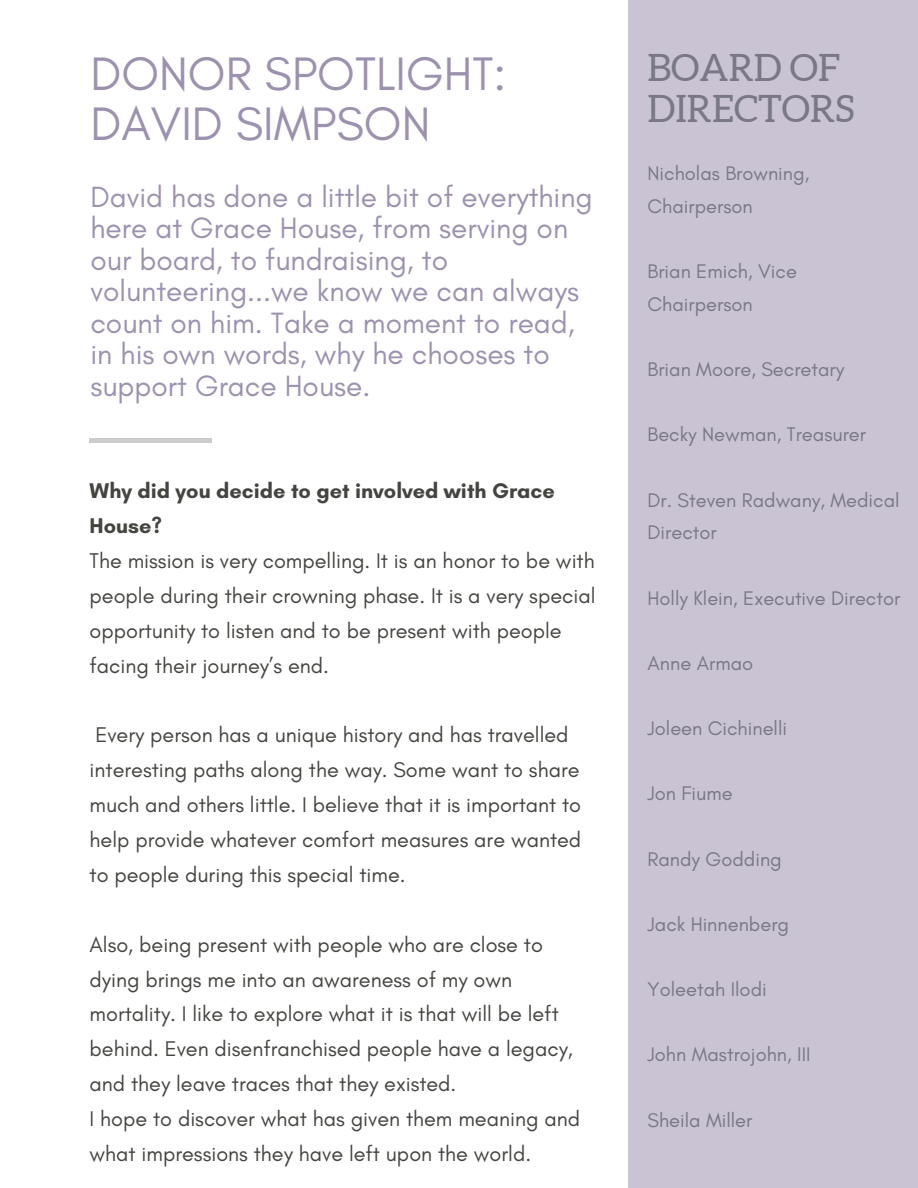
<style>
.page{position:relative;width:918px;height:1188px;background:#fff}
.page>*{position:absolute;margin:0;border:0;box-sizing:border-box;transform-origin:0 0}
.t1{font:47.85px/50.7px "Glacial Indifference";color:#9c91af}
.t2{font:37.65px/40.5px "Aleo";color:#797884}
.t3{font:29.85px/31.5px "Glacial Indifference";color:#9c91af}
.t4{font:21.6px/34.8px "Glacial Indifference";color:#444440}
.t5{font:700 21.6px/34.8px "Glacial Indifference";color:#444440}
.t6{font:20.1px/32.7px "Glacial Indifference";color:#797884}
</style>
<div class="page">
<div style="left:629px;top:0;width:289px;height:1188px;background:#c9c3d3"></div>
<div style="left:90px;top:438px;width:122px;height:5px;background:#ccc"></div>
<h1 class="t1" style="left:90px;top:47px;width:417px">DONOR SPOTLIGHT:<br>DAVID SIMPSON</h1>
<h3 class="t3" style="left:90px;top:180px;width:504px">David has done a little bit of everything here at Grace House, from serving on our board, to fundraising, to volunteering...we know we can always count on him. Take a moment to read, in his own words, why he chooses to support Grace House.</h3>
<p class="t5" style="left:90px;top:473px;width:467px">Why did you decide to get involved with Grace<br>House?</p>
<p class="t4" style="left:90px;top:543px;width:507px">The mission is very compelling. It is an honor to be with people during their crowning phase. It is a very special opportunity to listen and to be present with people facing their journey’s end.</p>
<p class="t4" style="left:90px;top:718px;width:493px">Every person has a unique history and has travelled interesting paths along the way. Some want to share much and others little. I believe that it is important to help provide whatever comfort measures are wanted to people during this special time.</p>
<p class="t4" style="left:90px;top:927px;width:492px">Also, being present with people who are close to dying brings me into an awareness of my own mortality. I like to explore what it is that will be left behind. Even disenfranchised people have a legacy, and they leave traces that they existed.<br>I hope to discover what has given them meaning and what impressions they have left upon the world.</p>
<h2 class="t2" style="left:648px;top:47px;width:208px">BOARD OF<br>DIRECTORS</h2>
<p class="t6" style="left:648px;top:157px;width:163px">Nicholas Browning,<br>Chairperson</p>
<p class="t6" style="left:648px;top:255px;width:151px">Brian Emich, Vice<br>Chairperson</p>
<p class="t6" style="left:648px;top:353px;width:198px">Brian Moore, Secretary</p>
<p class="t6" style="left:648px;top:418px;width:220px">Becky Newman, Treasurer</p>
<p class="t6" style="left:648px;top:483px;width:254px">Dr. Steven Radwany, Medical<br>Director</p>
<p class="t6" style="left:648px;top:581px;width:254px">Holly Klein, Executive Director</p>
<p class="t6" style="left:648px;top:646px;width:107px">Anne Armao</p>
<p class="t6" style="left:648px;top:712px;width:141px">Joleen Cichinelli</p>
<p class="t6" style="left:648px;top:777px;width:87px">Jon Fiume</p>
<p class="t6" style="left:648px;top:842px;width:136px">Randy Godding</p>
<p class="t6" style="left:648px;top:907px;width:143px">Jack Hinnenberg</p>
<p class="t6" style="left:648px;top:973px;width:121px">Yoleetah Ilodi</p>
<p class="t6" style="left:648px;top:1038px;width:165px">John Mastrojohn, III</p>
<p class="t6" style="left:648px;top:1103px;width:106px">Sheila Miller</p>
</div>
